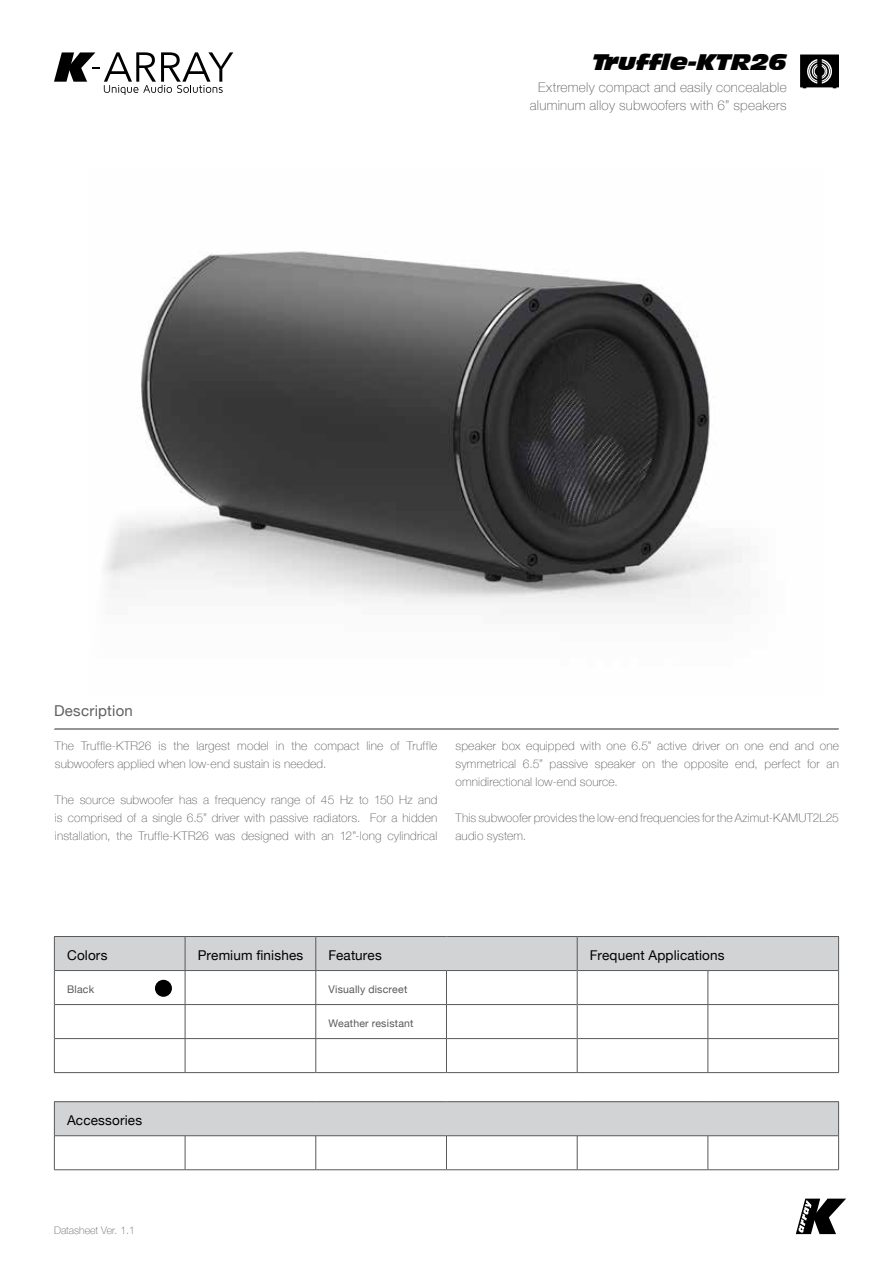
<style>
.page{position:relative;width:893px;height:1263px;background:#fff}
.page>*{position:absolute;margin:0;border:0;box-sizing:border-box;transform-origin:0 0}
.t1{font:italic 21px "Incised 901 BT Nord";color:#000}
.t2{font:15px "Helvetica Neue";letter-spacing:.02em;color:#5f6062}
.t3{font:100 13.5px/18px "Helvetica Neue";letter-spacing:.02em;color:#58595b;text-align:right}
.t4{font:13.5px "Helvetica Neue";letter-spacing:.01em;color:#000}
.t5{font:100 12px/18px "Helvetica Neue";letter-spacing:.015em;color:#58595b}
.t6{font:10.5px "Helvetica Neue";letter-spacing:.02em;color:#58595b}
.t7{font:100 10.5px "Helvetica Neue";color:#5f6062}
</style>
<div class="page">
<svg style="left:54px;top:52px;width:179px;height:43px"></svg>
<svg style="left:796px;top:1198px;width:50px;height:36px"></svg>
<hr style="left:54px;top:728px;width:785px;height:2px;background:#939598">
<div style="left:55px;top:937px;width:783px;height:33px;background:#d1d3d4"></div>
<hr style="left:838px;top:937px;width:1px;height:33px;background:#58595b">
<hr style="left:316px;top:970px;width:130px;height:1px;background:#58595b">
<hr style="left:446px;top:970px;width:131px;height:1px;background:#58595b">
<hr style="left:446px;top:971px;width:1px;height:33px;background:#58595b">
<hr style="left:578px;top:970px;width:130px;height:1px;background:#58595b">
<hr style="left:708px;top:970px;width:130px;height:1px;background:#58595b">
<hr style="left:708px;top:971px;width:1px;height:33px;background:#58595b">
<hr style="left:316px;top:1004px;width:130px;height:1px;background:#58595b">
<hr style="left:446px;top:1004px;width:131px;height:1px;background:#58595b">
<hr style="left:446px;top:1005px;width:1px;height:33px;background:#58595b">
<hr style="left:578px;top:1004px;width:130px;height:1px;background:#58595b">
<hr style="left:708px;top:1004px;width:130px;height:1px;background:#58595b">
<hr style="left:708px;top:1005px;width:1px;height:33px;background:#58595b">
<hr style="left:316px;top:1038px;width:130px;height:1px;background:#58595b">
<hr style="left:446px;top:1038px;width:131px;height:1px;background:#58595b">
<hr style="left:446px;top:1039px;width:1px;height:33px;background:#58595b">
<hr style="left:578px;top:1038px;width:130px;height:1px;background:#58595b">
<hr style="left:708px;top:1038px;width:130px;height:1px;background:#58595b">
<hr style="left:708px;top:1039px;width:1px;height:33px;background:#58595b">
<hr style="left:54px;top:970px;width:1px;height:34px;background:#58595b">
<hr style="left:185px;top:971px;width:1px;height:33px;background:#58595b">
<hr style="left:315px;top:971px;width:1px;height:33px;background:#58595b">
<hr style="left:54px;top:1004px;width:1px;height:34px;background:#58595b">
<hr style="left:185px;top:1005px;width:1px;height:33px;background:#58595b">
<hr style="left:315px;top:1005px;width:1px;height:33px;background:#58595b">
<hr style="left:54px;top:1038px;width:1px;height:34px;background:#58595b">
<hr style="left:185px;top:1039px;width:1px;height:33px;background:#58595b">
<hr style="left:315px;top:1039px;width:1px;height:33px;background:#58595b">
<hr style="left:316px;top:936px;width:130px;height:1px;background:#58595b">
<hr style="left:446px;top:936px;width:131px;height:1px;background:#58595b">
<hr style="left:316px;top:1072px;width:130px;height:1px;background:#58595b">
<hr style="left:446px;top:1072px;width:131px;height:1px;background:#58595b">
<hr style="left:577px;top:936px;width:131px;height:1px;background:#58595b">
<hr style="left:577px;top:937px;width:1px;height:33px;background:#58595b">
<hr style="left:708px;top:936px;width:131px;height:1px;background:#58595b">
<hr style="left:577px;top:970px;width:1px;height:34px;background:#58595b">
<hr style="left:838px;top:970px;width:1px;height:34px;background:#58595b">
<hr style="left:577px;top:1004px;width:1px;height:34px;background:#58595b">
<hr style="left:838px;top:1004px;width:1px;height:34px;background:#58595b">
<hr style="left:577px;top:1038px;width:1px;height:34px;background:#58595b">
<hr style="left:838px;top:1038px;width:1px;height:34px;background:#58595b">
<hr style="left:577px;top:1072px;width:131px;height:1px;background:#58595b">
<hr style="left:708px;top:1072px;width:131px;height:1px;background:#58595b">
<hr style="left:185px;top:937px;width:1px;height:33px;background:#58595b">
<hr style="left:54px;top:1072px;width:131px;height:1px;background:#58595b">
<hr style="left:185px;top:1072px;width:131px;height:1px;background:#58595b">
<hr style="left:55px;top:1004px;width:130px;height:1px;background:#58595b">
<hr style="left:185px;top:1004px;width:131px;height:1px;background:#58595b">
<hr style="left:55px;top:1038px;width:130px;height:1px;background:#58595b">
<hr style="left:185px;top:1038px;width:131px;height:1px;background:#58595b">
<hr style="left:54px;top:936px;width:131px;height:1px;background:#58595b">
<hr style="left:54px;top:937px;width:1px;height:33px;background:#58595b">
<hr style="left:185px;top:936px;width:131px;height:1px;background:#58595b">
<hr style="left:315px;top:937px;width:1px;height:33px;background:#58595b">
<hr style="left:55px;top:970px;width:130px;height:1px;background:#58595b">
<hr style="left:185px;top:970px;width:131px;height:1px;background:#58595b">
<div style="left:155px;top:980px;width:17px;height:17px;background:#000;border-radius:50%"></div>
<div style="left:54px;top:1102px;width:785px;height:34px;background:#d1d3d4"></div>
<hr style="left:838px;top:1102px;width:1px;height:34px;background:#58595b">
<hr style="left:185px;top:1135px;width:131px;height:1px;background:#58595b">
<hr style="left:316px;top:1135px;width:130px;height:1px;background:#58595b">
<hr style="left:446px;top:1135px;width:131px;height:1px;background:#58595b">
<hr style="left:577px;top:1135px;width:131px;height:1px;background:#58595b">
<hr style="left:708px;top:1135px;width:130px;height:1px;background:#58595b">
<hr style="left:316px;top:1136px;width:1px;height:33px;background:#58595b">
<hr style="left:446px;top:1136px;width:1px;height:33px;background:#58595b">
<hr style="left:577px;top:1136px;width:1px;height:33px;background:#58595b">
<hr style="left:708px;top:1136px;width:1px;height:33px;background:#58595b">
<hr style="left:54px;top:1101px;width:131px;height:1px;background:#58595b">
<hr style="left:54px;top:1102px;width:1px;height:34px;background:#58595b">
<hr style="left:185px;top:1101px;width:131px;height:1px;background:#58595b">
<hr style="left:316px;top:1101px;width:130px;height:1px;background:#58595b">
<hr style="left:446px;top:1101px;width:131px;height:1px;background:#58595b">
<hr style="left:577px;top:1101px;width:131px;height:1px;background:#58595b">
<hr style="left:708px;top:1101px;width:131px;height:1px;background:#58595b">
<hr style="left:838px;top:1136px;width:1px;height:33px;background:#58595b">
<hr style="left:185px;top:1169px;width:131px;height:1px;background:#58595b">
<hr style="left:316px;top:1169px;width:130px;height:1px;background:#58595b">
<hr style="left:446px;top:1169px;width:131px;height:1px;background:#58595b">
<hr style="left:577px;top:1169px;width:131px;height:1px;background:#58595b">
<hr style="left:708px;top:1169px;width:131px;height:1px;background:#58595b">
<hr style="left:55px;top:1135px;width:130px;height:1px;background:#58595b">
<hr style="left:185px;top:1136px;width:1px;height:33px;background:#58595b">
<hr style="left:54px;top:1136px;width:1px;height:33px;background:#58595b">
<hr style="left:54px;top:1169px;width:131px;height:1px;background:#58595b">
<img style="left:104px;top:251px;width:638px;height:356px">
<svg style="left:800px;top:55px;width:39px;height:33px"></svg>
<h1 class="t1" style="left:593px;top:50px;width:196px">Truffle-KTR26</h1>
<p class="t3" style="left:530px;top:78px;width:258px">Extremely compact and easily concealable aluminum alloy subwoofers with 6” speakers</p>
<p class="t2" style="left:54px;top:700px;width:80px">Description</p>
<p class="t5" style="left:55px;top:736px;width:384px">The Truffle-KTR26 is the largest model in the compact line of Truffle subwoofers applied when low-end sustain is needed.</p>
<p class="t5" style="left:55px;top:790px;width:384px;text-align:justify">The source subwoofer has a frequency range of 45 Hz to 150 Hz and is comprised of a single 6.5” driver with passive radiators. For a hidden installation, the Truffle-KTR26 was designed with an 12”-long cylindrical</p>
<p class="t5" style="left:455px;top:736px;width:385px;text-align:justify">speaker box equipped with one 6.5” active driver on one end and one symmetrical 6.5” passive speaker on the opposite end, perfect for an omnidirectional low-end source.</p>
<p class="t5" style="left:455px;top:808px;width:385px">This subwoofer provides the low-end frequencies for the Azimut-KAMUT2L25 audio system.</p>
<p class="t4" style="left:67px;top:945px;width:42px">Colors</p>
<p class="t4" style="left:198px;top:945px;width:107px">Premium finishes</p>
<p class="t4" style="left:329px;top:945px;width:55px">Features</p>
<p class="t4" style="left:590px;top:945px;width:136px">Frequent Applications</p>
<p class="t6" style="left:67px;top:981px;width:29px">Black</p>
<p class="t6" style="left:329px;top:981px;width:80px">Visually discreet</p>
<p class="t6" style="left:329px;top:1015px;width:86px">Weather resistant</p>
<p class="t4" style="left:67px;top:1111px;width:77px">Accessories</p>
<p class="t7" style="left:54px;top:1222px;width:82px">Datasheet Ver. 1.1</p>
</div>
